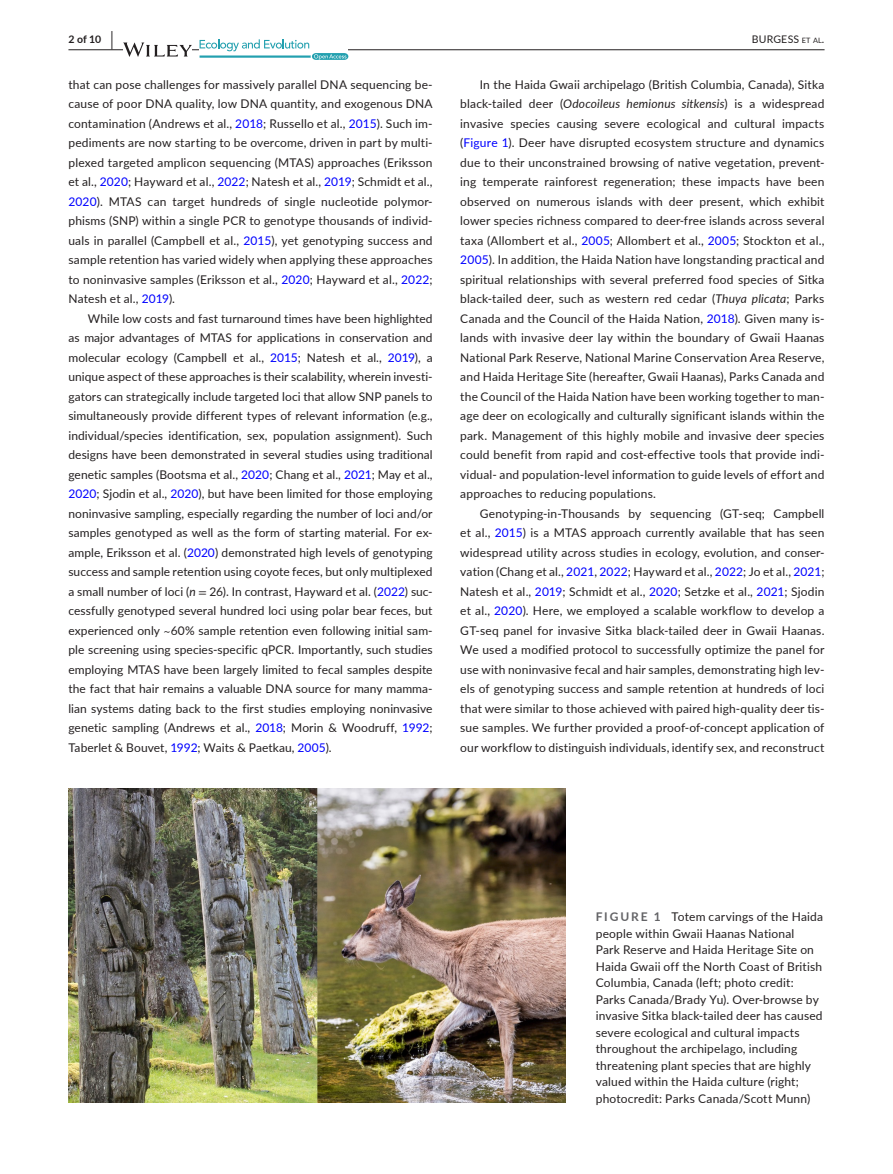
<style>
.page{position:relative;width:893px;height:1174px;background:#fff}
.page>*{position:absolute;margin:0;border:0;box-sizing:border-box;transform-origin:0 0}
.t1{font:12px/19.5px "Lato";letter-spacing:.015em;color:#231f20;text-align:justify}
.t2{font:10.5px "Lato";letter-spacing:.02em;color:#231f20}
.t3{font:700 10.5px "Lato";color:#231f20}
.s1{font-size:19.5px}
.s2{font-size:7.35px}
.s3{color:#00f}
.s4{font-style:italic}
.s5{font-family:"STIX"}
.s6{font-weight:700;color:#636366}
</style>
<div class="page">
<hr style="left:68px;top:49px;width:756px;height:1px;background:#231f20">
<svg style="left:123px;top:42px;width:69px;height:15px"></svg>
<svg style="left:200px;top:39px;width:148px;height:21px"></svg>
<img style="left:68px;top:788px;width:498px;height:315px">
<p class="t3" style="left:68px;top:31px;width:46px">2 of 10 <span class="s1">|</span></p>
<p class="t2" style="left:752px;top:31px;width:74px">BURGESS <span class="s2">et al</span>.</p>
<p class="t1" style="left:68px;top:74px;width:366px">that can pose challenges for massively parallel DNA sequencing be&shy;cause of poor DNA quality, low DNA quantity, and exogenous DNA contamination (Andrews et al., <span class="s3">2018</span>; Russello et al., <span class="s3">2015</span>). Such im&shy;pediments are now starting to be overcome, driven in part by multi&shy;plexed targeted amplicon sequencing (MTAS) approaches (Eriksson et al., <span class="s3">2020</span>; Hayward et al., <span class="s3">2022</span>; Natesh et al., <span class="s3">2019</span>; Schmidt et al., <span class="s3">2020</span>). MTAS can target hundreds of single nucleotide polymor&shy;phisms (SNP) within a single PCR to genotype thousands of individ&shy;uals in parallel (Campbell et al., <span class="s3">2015</span>), yet genotyping success and sample retention has varied widely when applying these approaches to noninvasive samples (Eriksson et al., <span class="s3">2020</span>; Hayward et al., <span class="s3">2022</span>; Natesh et al., <span class="s3">2019</span>).</p>
<p class="t1" style="left:68px;top:308px;width:366px;text-indent:20px">While low costs and fast turnaround times have been highlighted as major advantages of MTAS for applications in conservation and molecular ecology (Campbell et al., <span class="s3">2015</span>; Natesh et al., <span class="s3">2019</span>), a unique aspect of these approaches is their scalability, wherein investi&shy;gators can strategically include targeted loci that allow SNP panels to simultaneously provide different types of relevant information (e.g., individual/species identification, sex, population assignment). Such designs have been demonstrated in several studies using traditional genetic samples (Bootsma et al., <span class="s3">2020</span>; Chang et al., <span class="s3">2021</span>; May et al., <span class="s3">2020</span>; Sjodin et al., <span class="s3">2020</span>), but have been limited for those employing noninvasive sampling, especially regarding the number of loci and/or samples genotyped as well as the form of starting material. For ex&shy;ample, Eriksson et al. (<span class="s3">2020</span>) demonstrated high levels of genotyping success and sample retention using coyote feces, but only multiplexed a small number of loci (<span class="s4">n</span> <span class="s5">=</span> 26). In contrast, Hayward et al. (<span class="s3">2022</span>) suc&shy;cessfully genotyped several hundred loci using polar bear feces, but experienced only <span class="s5">~</span>60% sample retention even following initial sam&shy;ple screening using species-specific qPCR. Importantly, such studies employing MTAS have been largely limited to fecal samples despite the fact that hair remains a valuable DNA source for many mamma&shy;lian systems dating back to the first studies employing noninvasive genetic sampling (Andrews et al., <span class="s3">2018</span>; Morin &amp; Woodruff, <span class="s3">1992</span>; Taberlet &amp; Bouvet, <span class="s3">1992</span>; Waits &amp; Paetkau, <span class="s3">2005</span>).</p>
<p class="t1" style="left:460px;top:74px;width:366px;text-indent:20px">In the Haida Gwaii archipelago (British Columbia, Canada), Sitka black-tailed deer (<span class="s4">Odocoileus hemionus sitkensis</span>) is a widespread invasive species causing severe ecological and cultural impacts (<span class="s3">Figure 1</span>). Deer have disrupted ecosystem structure and dynamics due to their unconstrained browsing of native vegetation, prevent&shy;ing temperate rainforest regeneration; these impacts have been observed on numerous islands with deer present, which exhibit lower species richness compared to deer-free islands across several taxa (Allombert et al., <span class="s3">2005</span>; Allombert et al., <span class="s3">2005</span>; Stockton et al., <span class="s3">2005</span>). In addition, the Haida Nation have longstanding practical and spiritual relationships with several preferred food species of Sitka black-tailed deer, such as western red cedar (<span class="s4">Thuya plicata</span>; Parks Canada and the Council of the Haida Nation, <span class="s3">2018</span>). Given many is&shy;lands with invasive deer lay within the boundary of Gwaii Haanas National Park Reserve, National Marine Conservation Area Reserve, and Haida Heritage Site (hereafter, Gwaii Haanas), Parks Canada and the Council of the Haida Nation have been working together to man&shy;age deer on ecologically and culturally significant islands within the park. Management of this highly mobile and invasive deer species could benefit from rapid and cost-effective tools that provide indi&shy;vidual- and population-level information to guide levels of effort and approaches to reducing populations.</p>
<p class="t1" style="left:460px;top:503px;width:366px;text-indent:20px">Genotyping-in-Thousands by sequencing (GT-seq; Campbell et al., <span class="s3">2015</span>) is a MTAS approach currently available that has seen widespread utility across studies in ecology, evolution, and conser&shy;vation (Chang et al., <span class="s3">2021</span>, <span class="s3">2022</span>; Hayward et al., <span class="s3">2022</span>; Jo et al., <span class="s3">2021</span>; Natesh et al., <span class="s3">2019</span>; Schmidt et al., <span class="s3">2020</span>; Setzke et al., <span class="s3">2021</span>; Sjodin et al., <span class="s3">2020</span>). Here, we employed a scalable workflow to develop a GT-seq panel for invasive Sitka black-tailed deer in Gwaii Haanas.<br>We used a modified protocol to successfully optimize the panel for use with noninvasive fecal and hair samples, demonstrating high lev&shy;els of genotyping success and sample retention at hundreds of loci that were similar to those achieved with paired high-quality deer tis&shy;sue samples. We further provided a proof-of-concept application of our workflow to distinguish individuals, identify sex, and reconstruct</p>
<p class="t1" style="left:596px;top:908px;width:229px;line-height:16.5px;text-align:left"><span class="s6">FIGURE 1</span> Totem carvings of the Haida people within Gwaii Haanas National<br>Park Reserve and Haida Heritage Site on Haida Gwaii off the North Coast of British Columbia, Canada (left; photo credit:<br>Parks Canada/Brady Yu). Over-browse by invasive Sitka black-tailed deer has caused severe ecological and cultural impacts throughout the archipelago, including threatening plant species that are highly valued within the Haida culture (right; photocredit: Parks Canada/Scott Munn)</p>
</div>
